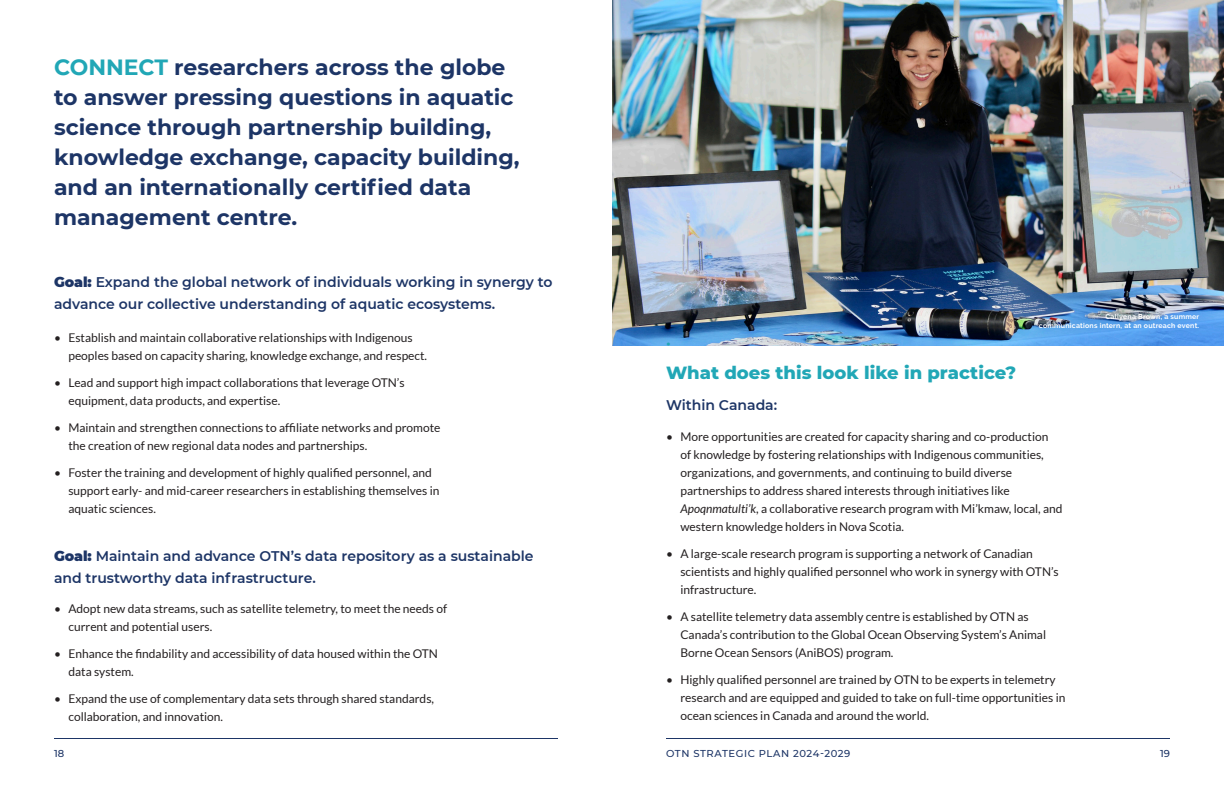
<style>
.page{position:relative;width:1224px;height:792px;background:#fff}
.page>*{position:absolute;margin:0;border:0;box-sizing:border-box;transform-origin:0 0}
.intro_text{font:700 22px/30px "Montserrat";color:#1d3566}
.intro_text-2{font:800 18px "Montserrat";color:#21a7b6}
.intro_text-3{font:600 14px/22px "Montserrat";color:#1d3566}
.t1{font:600 14px "Montserrat";color:#21a7b6}
.t2{font:12px/18px "Lato";color:#231f20}
.t3{font:500 10px "Montserrat";letter-spacing:.055em;color:#1d3566}
.t4{font:700 7px/8.4px "Raleway";letter-spacing:.03em;color:#fff;text-align:right}
.s1{color:#21a7b6}
.s2{font-weight:900}
.s3{font-style:italic}
</style>
<div class="page">
<hr style="left:666px;top:738px;width:504px;height:1px;background:#1d3566">
<hr style="left:54px;top:738px;width:504px;height:1px;background:#1d3566">
<img style="left:612px;top:0;width:612px;height:345px">
<p class="intro_text" style="left:54px;top:51px;width:467px"><span class="s1">CONNECT</span> researchers across the globe to answer pressing questions in aquatic science through partnership building, knowledge exchange, capacity building, and an internationally certified data management centre.</p>
<p class="intro_text-3" style="left:54px;top:271px;width:500px"><span class="s2">Goal:</span> Expand the global network of individuals working in synergy to advance our collective understanding of aquatic ecosystems.</p>
<p class="t2" style="left:68px;top:329px;width:360px;text-indent:-14px">• Establish and maintain collaborative relationships with Indigenous peoples based on capacity sharing, knowledge exchange, and respect.</p>
<p class="t2" style="left:68px;top:374px;width:338px;text-indent:-14px">• Lead and support high impact collaborations that leverage OTN’s equipment, data products, and expertise.</p>
<p class="t2" style="left:68px;top:419px;width:374px;text-indent:-14px">• Maintain and strengthen connections to affiliate networks and promote the creation of new regional data nodes and partnerships.</p>
<p class="t2" style="left:68px;top:464px;width:373px;text-indent:-14px">• Foster the training and development of highly qualified personnel, and support early- and mid-career researchers in establishing themselves in aquatic sciences.</p>
<p class="intro_text-3" style="left:54px;top:544px;width:481px"><span class="s2">Goal:</span> Maintain and advance OTN’s data repository as a sustainable and trustworthy data infrastructure.</p>
<p class="t2" style="left:68px;top:599px;width:380px;text-indent:-14px">• Adopt new data streams, such as satellite telemetry, to meet the needs of current and potential users.</p>
<p class="t2" style="left:68px;top:644px;width:371px;text-indent:-14px">• Enhance the findability and accessibility of data housed within the OTN data system.</p>
<p class="t2" style="left:68px;top:689px;width:367px;text-indent:-14px">• Expand the use of complementary data sets through shared standards, collaboration, and innovation.</p>
<p class="t1" style="left:666px;top:333px;width:6px">•</p>
<p class="intro_text-2" style="left:666px;top:359px;width:352px">What does this look like in practice?</p>
<p class="intro_text-3" style="left:666px;top:393px;width:113px">Within Canada:</p>
<p class="t4" style="left:1039px;top:313px;width:162px">Caliyena Brown, a summer<br>communications intern, at an outreach event.</p>
<p class="t2" style="left:680px;top:428px;width:384px;text-indent:-14px">• More opportunities are created for capacity sharing and co-production<br>of knowledge by fostering relationships with Indigenous communities, organizations, and governments, and continuing to build diverse partnerships to address shared interests through initiatives like <span class="s3">Apoqnmatulti’k</span>, a collaborative research program with Mi’kmaw, local, and western knowledge holders in Nova Scotia.</p>
<p class="t2" style="left:680px;top:545px;width:380px;text-indent:-14px">• A large-scale research program is supporting a network of Canadian scientists and highly qualified personnel who work in synergy with OTN’s infrastructure.</p>
<p class="t2" style="left:680px;top:608px;width:367px;text-indent:-14px">• A satellite telemetry data assembly centre is established by OTN as<br>Canada’s contribution to the Global Ocean Observing System’s Animal<br>Borne Ocean Sensors (AniBOS) program.</p>
<p class="t2" style="left:680px;top:671px;width:387px;text-indent:-14px">• Highly qualified personnel are trained by OTN to be experts in telemetry research and are equipped and guided to take on full-time opportunities in ocean sciences in Canada and around the world.</p>
<p class="t3" style="left:54px;top:746px;width:12px">18</p>
<p class="t3" style="left:666px;top:746px;width:186px">OTN STRATEGIC PLAN 2024-2029</p>
<p class="t3" style="left:1160px;top:746px;width:11px">19</p>
</div>
